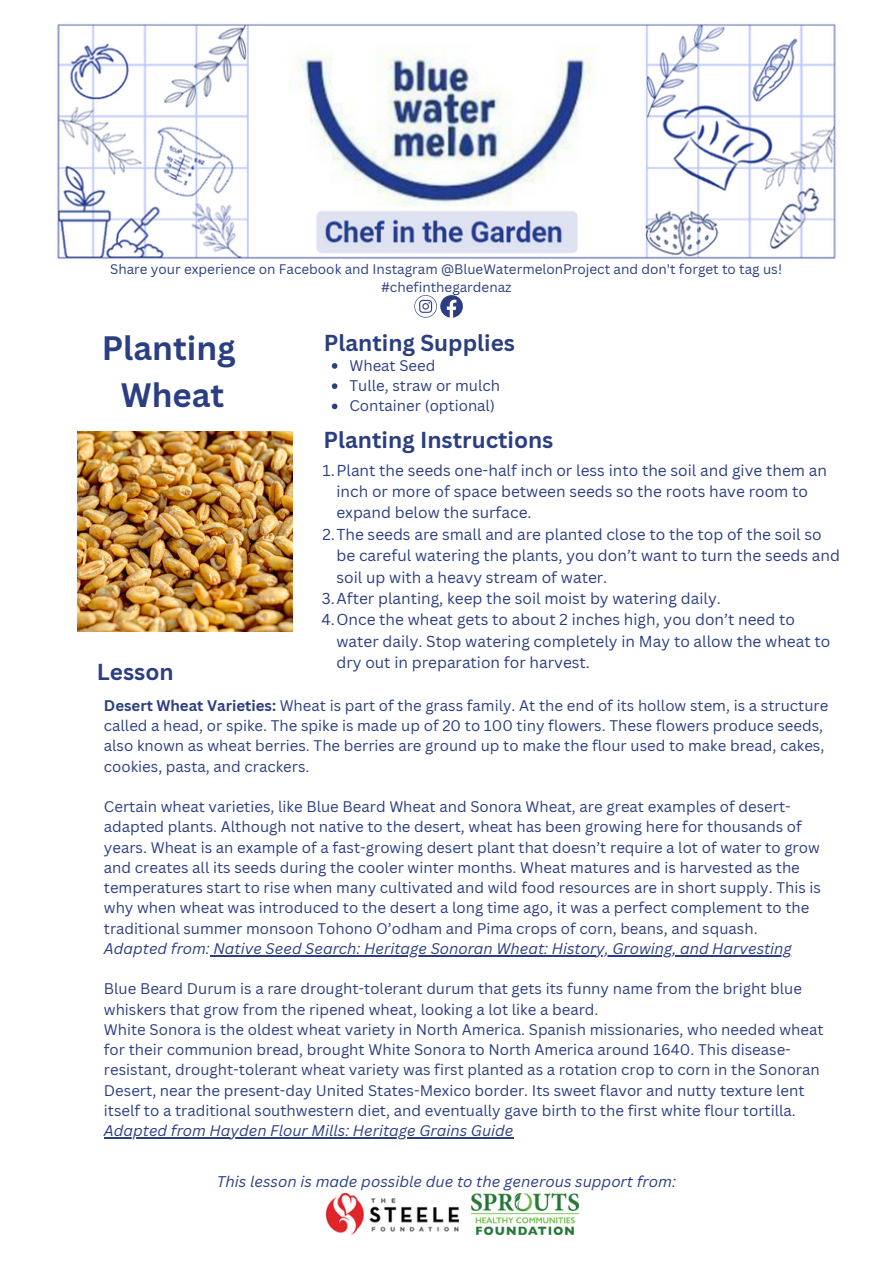
<style>
.page{position:relative;width:893px;height:1264px;background:#fff}
.page>*{position:absolute;margin:0;border:0;box-sizing:border-box;transform-origin:0 0}
.t1{font:700 33px "Canva Sans";color:#2b3e81}
.t2{font:700 22.5px "Canva Sans";color:#2b3e81}
.t3{font:15.45px/21.3px "Canva Sans";color:#2b3e81}
.t4{font:15px/20.2px "Canva Sans";color:#2b3e81}
.t5{font:italic 15px "Canva Sans";color:#2b3e81}
.t6{font:13.5px/18px "Canva Sans";color:#2b3e81;text-align:center}
.s1{font-weight:700}
</style>
<div class="page">
<img style="left:57px;top:24px;width:779px;height:235px">
<svg style="left:414px;top:295px;width:48px;height:22px"></svg>
<img style="left:326px;top:1193px;width:132px;height:41px">
<img style="left:471px;top:1193px;width:107px;height:41px">
<img style="left:78px;top:431px;width:215px;height:200px">
<svg style="left:332px;top:363px;width:5px;height:6px"></svg>
<svg style="left:332px;top:383px;width:5px;height:6px"></svg>
<svg style="left:332px;top:403px;width:5px;height:6px"></svg>
<hr style="left:210px;top:955px;width:581px;height:1px;background:#2b3e81">
<hr style="left:104px;top:1137px;width:409px;height:1px;background:#2b3e81">
<p class="t6" style="left:110px;top:260px;width:673px">Share your experience on Facebook and Instagram @BlueWatermelonProject and don't forget to tag us! #chefinthegardenaz</p>
<p class="t1" style="left:102px;top:325px;width:135px">Planting</p>
<p class="t1" style="left:121px;top:371px;width:105px">Wheat</p>
<p class="t2" style="left:324px;top:327px;width:193px">Planting Supplies</p>
<p class="t4" style="left:349px;top:355px;width:88px">Wheat Seed</p>
<p class="t4" style="left:349px;top:375px;width:152px">Tulle, straw or mulch</p>
<p class="t4" style="left:349px;top:395px;width:147px">Container (optional)</p>
<p class="t2" style="left:323px;top:423px;width:231px">Planting Instructions</p>
<p class="t3" style="left:336px;top:459px;width:492px;text-indent:-14px">1.Plant the seeds one-half inch or less into the soil and give them an inch or more of space between seeds so the roots have room to expand below the surface.</p>
<p class="t3" style="left:336px;top:523px;width:505px;text-indent:-14px">2.The seeds are small and are planted close to the top of the soil so be careful watering the plants, you don’t want to turn the seeds and soil up with a heavy stream of water.</p>
<p class="t3" style="left:322px;top:587px;width:400px">3.After planting, keep the soil moist by watering daily.</p>
<p class="t3" style="left:336px;top:608px;width:495px;text-indent:-15px">4.Once the wheat gets to about 2 inches high, you don’t need to water daily. Stop watering completely in May to allow the wheat to dry out in preparation for harvest.</p>
<p class="t2" style="left:97px;top:656px;width:78px">Lesson</p>
<p class="t4" style="left:104px;top:695px;width:726px"><span class="s1">Desert Wheat Varieties:</span> Wheat is part of the grass family. At the end of its hollow stem, is a structure called a head, or spike. The spike is made up of 20 to 100 tiny flowers. These flowers produce seeds, also known as wheat berries. The berries are ground up to make the flour used to make bread, cakes, cookies, pasta, and crackers.</p>
<p class="t4" style="left:104px;top:796px;width:718px">Certain wheat varieties, like Blue Beard Wheat and Sonora Wheat, are great examples of desert&shy;adapted plants. Although not native to the desert, wheat has been growing here for thousands of years. Wheat is an example of a fast-growing desert plant that doesn’t require a lot of water to grow and creates all its seeds during the cooler winter months. Wheat matures and is harvested as the temperatures start to rise when many cultivated and wild food resources are in short supply. This is why when wheat was introduced to the desert a long time ago, it was a perfect complement to the traditional summer monsoon Tohono O’odham and Pima crops of corn, beans, and squash.</p>
<p class="t5" style="left:104px;top:937px;width:689px">Adapted from: Native Seed Search: Heritage Sonoran Wheat: History, Growing, and Harvesting</p>
<p class="t4" style="left:104px;top:978px;width:699px">Blue Beard Durum is a rare drought-tolerant durum that gets its funny name from the bright blue whiskers that grow from the ripened wheat, looking a lot like a beard.</p>
<p class="t4" style="left:104px;top:1018px;width:721px">White Sonora is the oldest wheat variety in North America. Spanish missionaries, who needed wheat for their communion bread, brought White Sonora to North America around 1640. This disease&shy;resistant, drought-tolerant wheat variety was first planted as a rotation crop to corn in the Sonoran Desert, near the present-day United States-Mexico border. Its sweet flavor and nutty texture lent itself to a traditional southwestern diet, and eventually gave birth to the first white flour tortilla.</p>
<p class="t5" style="left:104px;top:1119px;width:411px">Adapted from Hayden Flour Mills: Heritage Grains Guide</p>
<p class="t5" style="left:217px;top:1171px;width:461px">This lesson is made possible due to the generous support from:</p>
</div>
